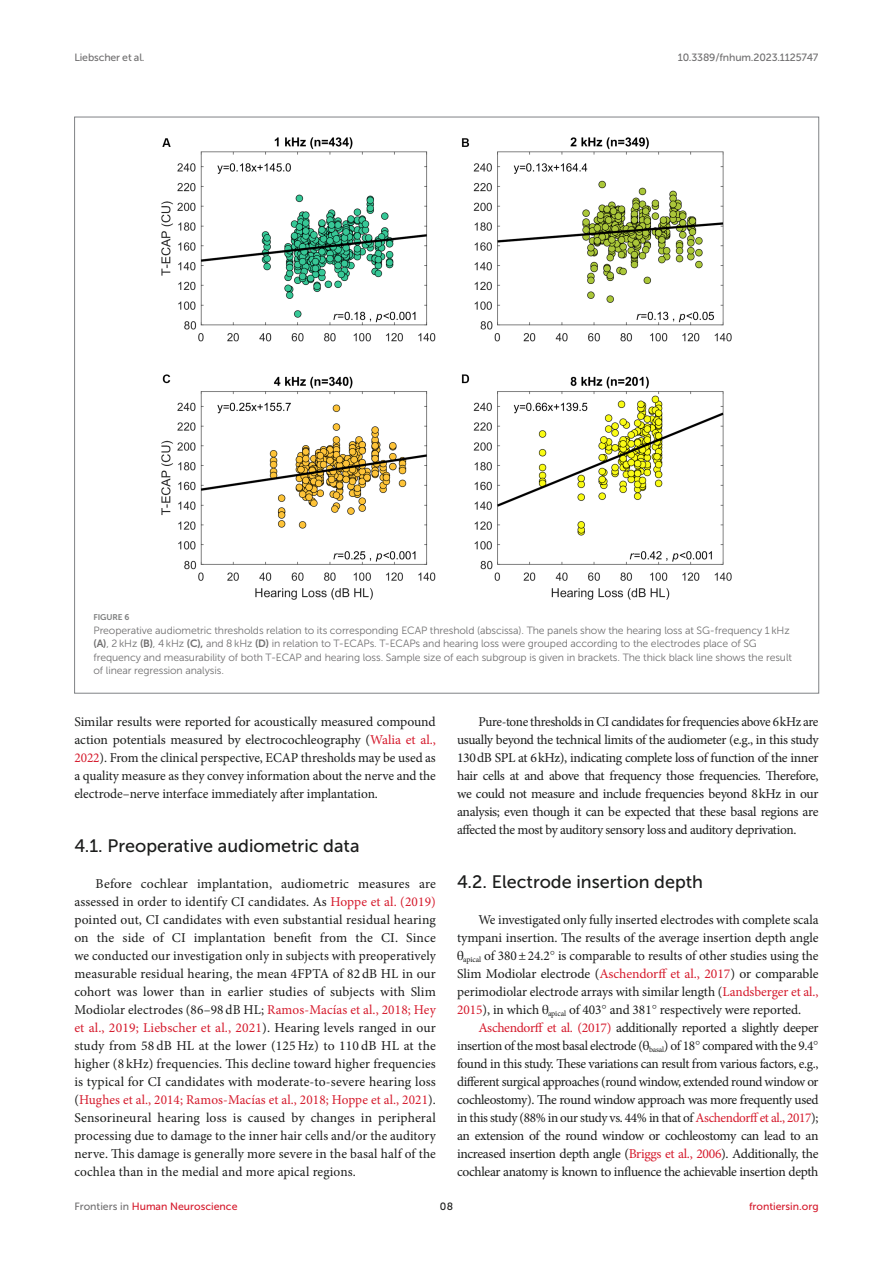
<style>
.page{position:relative;width:893px;height:1263px;background:#fff}
.page>*{position:absolute;margin:0;border:0;box-sizing:border-box;transform-origin:0 0}
.HEAD_2{font:18px "Museo Sans 500";color:#1b1c1b}
.TEXT_FLUSH{font:13.5px/18px "Minion Pro";letter-spacing:-.005em;color:#1b1c1b;text-align:justify}
.TEXT{font:13.5px/18px "Minion Pro";letter-spacing:-.025em;color:#1b1c1b;text-align:justify}
.FIG_LEG{font:10.5px/13.5px "Museo Sans 300";letter-spacing:-.01em;color:#706f70}
.t1{font:10.5px "Museo Sans 500";color:#d51a2c}
.t2{font:10.5px "Museo Sans 500";letter-spacing:-.015em;color:#706f70}
.t3{font:10.5px "Museo Sans 500";color:#1b1c1b}
.FIG_HD{font:8.25px "Museo Sans 700";letter-spacing:-.01em;color:#7e7f7f}
.s1{font-family:"Museo Sans 700"}
.s2{color:#d51a2c}
.s3{font-family:"STIX General"}
.s4{font-family:"STIX"}
.s5{color:#706f70}
</style>
<div class="page">
<img style="left:161px;top:137px;width:571px;height:463px">
<p class="t2" style="left:74px;top:51px;width:72px">Liebscher et al.</p>
<p class="t2" style="left:678px;top:51px;width:142px">10.3389/fnhum.2023.1125747</p>
<p class="FIG_HD" style="left:94px;top:613px;width:37px">FIGURE 6</p>
<p class="FIG_LEG" style="left:94px;top:623px;width:700px">Preoperative audiometric thresholds relation to its corresponding ECAP threshold (abscissa). The panels show the hearing loss at SG-frequency 1 kHz <span class="s1">(A)</span>, 2 kHz <span class="s1">(B)</span>, 4 kHz <span class="s1">(C),</span> and 8 kHz <span class="s1">(D)</span> in relation to T-ECAPs. T-ECAPs and hearing loss were grouped according to the electrodes place of SG frequency and measurability of both T-ECAP and hearing loss. Sample size of each subgroup is given in brackets. The thick black line shows the result of linear regression analysis.</p>
<p class="TEXT_FLUSH" style="left:74px;top:713px;width:363px">Similar results were reported for acoustically measured compound action potentials measured by electrocochleography (<span class="s2">Walia et al., 2022</span>). From the clinical perspective, ECAP thresholds may be used as a quality measure as they convey information about the nerve and the electrode–nerve interface immediately after implantation.</p>
<p class="HEAD_2" style="left:74px;top:836px;width:287px">4.1. Preoperative audiometric data</p>
<p class="TEXT_FLUSH" style="left:74px;top:875px;width:363px;text-indent:21px">Before cochlear implantation, audiometric measures are assessed in order to identify CI candidates. As <span class="s2">Hoppe et al. (2019) </span>pointed out, CI candidates with even substantial residual hearing on the side of CI implantation benefit from the CI. Since we conducted our investigation only in subjects with preoperatively measurable residual hearing, the mean 4FPTA of 82 dB HL in our cohort was lower than in earlier studies of subjects with Slim Modiolar electrodes (86–98 dB HL; <span class="s2">Ramos-Macías et al., 2018; Hey et al., 2019; Liebscher et al., 2021</span>). Hearing levels ranged in our study from 58 dB HL at the lower (125Hz) to 110 dB HL at the higher (8 kHz) frequencies. This decline toward higher frequencies is typical for CI candidates with moderate-to-severe hearing loss (<span class="s2">Hughes et al., 2014; Ramos-Macías et al., 2018; Hoppe et al., 2021</span>).<br>Sensorineural hearing loss is caused by changes in peripheral processing due to damage to the inner hair cells and/or the auditory nerve. This damage is generally more severe in the basal half of the cochlea than in the medial and more apical regions.</p>
<p class="TEXT" style="left:457px;top:713px;width:363px;text-indent:21px">Pure-tone thresholds in CI candidates for frequencies above 6kHz are usually beyond the technical limits of the audiometer (e.g., in this study 130dB SPL at 6kHz), indicating complete loss of function of the inner hair cells at and above that frequency those frequencies. Therefore, we could not measure and include frequencies beyond 8kHz in our analysis; even though it can be expected that these basal regions are affected the most by auditory sensory loss and auditory deprivation.</p>
<p class="HEAD_2" style="left:457px;top:872px;width:247px">4.2. Electrode insertion depth</p>
<p class="TEXT_FLUSH" style="left:457px;top:911px;width:363px;text-indent:21px">We investigated only fully inserted electrodes with complete scala tympani insertion. The results of the average insertion depth angle <span class="s3">θ</span><sub>apical</sub> of 380±24.2<span class="s4">°</span> is comparable to results of other studies using the Slim Modiolar electrode (<span class="s2">Aschendorff et al., 2017</span>) or comparable perimodiolar electrode arrays with similar length (<span class="s2">Landsberger et al., 2015</span>), in which <span class="s3">θ</span><sub>apical</sub> of 403<span class="s4">°</span> and 381<span class="s4">°</span> respectively were reported.</p>
<p class="TEXT" style="left:457px;top:1019px;width:363px;text-indent:21px"><span class="s2">Aschendorff et al. (2017)</span> additionally reported a slightly deeper insertion of the most basal electrode (<span class="s3">θ</span><sub>basal</sub>) of 18<span class="s4">°</span> compared with the 9.4<span class="s4">° </span>found in this study. These variations can result from various factors, e.g., different surgical approaches (round window, extended round window or cochleostomy). The round window approach was more frequently used in this study (88% in our study vs. 44% in that of <span class="s2">Aschendorff et al., 2017</span>); an extension of the round window or cochleostomy can lead to an increased insertion depth angle (<span class="s2">Briggs et al., 2006</span>). Additionally, the cochlear anatomy is known to influence the achievable insertion depth</p>
<p class="t1" style="left:74px;top:1200px;width:165px"><span class="s5">Frontiers in</span> Human Neuroscience</p>
<p class="t3" style="left:440px;top:1200px;width:15px">08</p>
<p class="t1" style="left:749px;top:1200px;width:71px">frontiersin.org</p>
</div>
